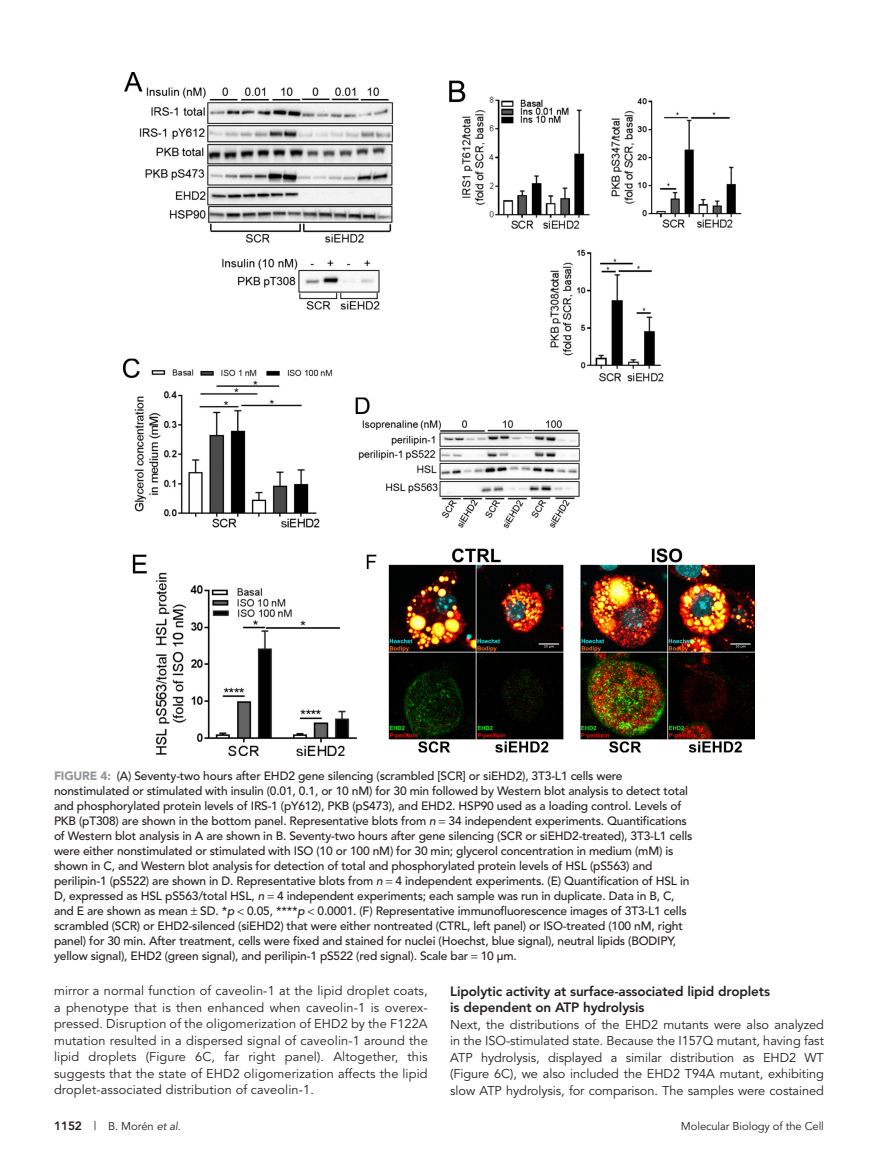
<style>
.page{position:relative;width:878px;height:1175px;background:#fff}
.page>*{position:absolute;margin:0;border:0;box-sizing:border-box;transform-origin:0 0}
.t1{font:800 13.5px/16.5px "Avenir";letter-spacing:-.01em;color:#231f20}
.ParaFL{font:12.75px/16.5px "Avenir";letter-spacing:-.005em;color:#231f20;text-align:justify}
.FigCaption_35_5p{font:500 12px/15px "Avenir";letter-spacing:-.015em;color:#231f20}
.t2{font:11.25px "Avenir";letter-spacing:-.01em;color:#231f20}
.s1{font-weight:900;color:#939598}
.s2{font-style:italic}
.s3{font-weight:800;font-size:12px}
.s4{font-size:12px}
</style>
<div class="page">
<img style="left:124px;top:72px;width:630px;height:684px">
<p class="FigCaption_35_5p" style="left:54px;top:768px;width:640px"><span class="s1">FIGURE 4:</span> (A) Seventy-two hours after EHD2 gene silencing (scrambled [SCR] or siEHD2), 3T3-L1 cells were nonstimulated or stimulated with insulin (0.01, 0.1, or 10 nM) for 30 min followed by Western blot analysis to detect total and phosphorylated protein levels of IRS-1 (pY612), PKB (pS473), and EHD2. HSP90 used as a loading control. Levels of PKB (pT308) are shown in the bottom panel. Representative blots from <span class="s2">n</span> 34 independent experiments. Quantifications of Western blot analysis in A are shown in B. Seventy-two hours after gene silencing (SCR or siEHD2-treated), 3T3-L1 cells were either nonstimulated or stimulated with ISO (10 or 100 nM) for 30 min; glycerol concentration in medium (mM) is shown in C, and Western blot analysis for detection of total and phosphorylated protein levels of HSL (pS563) and perilipin-1 (pS522) are shown in D. Representative blots from <span class="s2">n</span> 4 independent experiments. (E) Quantification of HSL in D, expressed as HSL pS563/total HSL, <span class="s2">n</span> 4 independent experiments; each sample was run in duplicate. Data in B, C, and E are shown as mean SD. *<span class="s2">p</span> 0.05, ****<span class="s2">p</span> 0.0001. (F) Representative immunofluorescence images of 3T3-L1 cells scrambled (SCR) or EHD2-silenced (siEHD2) that were either nontreated (CTRL, left panel) or ISO-treated (100 nM, right panel) for 30 min. After treatment, cells were fixed and stained for nuclei (Hoechst, blue signal), neutral lipids (BODIPY, yellow signal), EHD2 (green signal), and perilipin-1 pS522 (red signal). Scale bar 10 µm.</p>
<p class="ParaFL" style="left:54px;top:982px;width:375px">mirror a normal function of caveolin-1 at the lipid droplet coats, a phenotype that is then enhanced when caveolin-1 is overex&shy;pressed. Disruption of the oligomerization of EHD2 by the F122A mutation resulted in a dispersed signal of caveolin-1 around the lipid droplets (Figure 6C, far right panel). Altogether, this suggests that the state of EHD2 oligomerization affects the lipid droplet-associated distribution of caveolin-1.</p>
<h2 class="t1" style="left:450px;top:982px;width:321px">Lipolytic activity at surface-associated lipid droplets is dependent on ATP hydrolysis</h2>
<p class="ParaFL" style="left:450px;top:1016px;width:375px">Next, the distributions of the EHD2 mutants were also analyzed in the ISO-stimulated state. Because the I157Q mutant, having fast ATP hydrolysis, displayed a similar distribution as EHD2 WT (Figure 6C), we also included the EHD2 T94A mutant, exhibiting slow ATP hydrolysis, for comparison. The samples were costained</p>
<p class="t2" style="left:54px;top:1119px;width:128px"><span class="s3">1152</span> <span class="s4">|</span> B. Morén <span class="s2">et al</span>.</p>
<p class="t2" style="left:681px;top:1119px;width:144px">Molecular Biology of the Cell</p>
</div>
